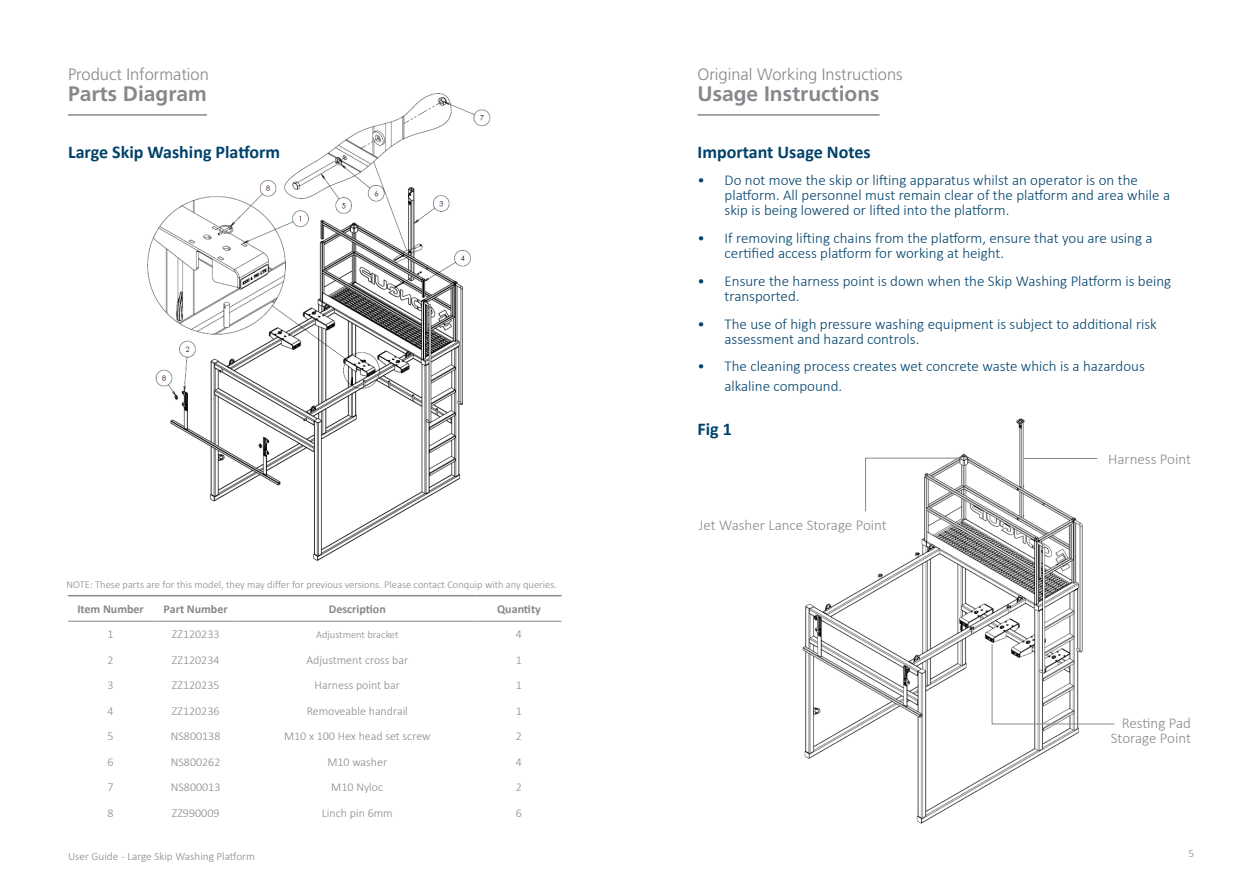
<style>
.page{position:relative;width:1259px;height:893px;background:#fff}
.page>*{position:absolute;margin:0;border:0;box-sizing:border-box;transform-origin:0 0}
.t1{font:700 21px "Frutiger LT Std";color:#86888c}
.t2{font:700 18px "Calibri";color:#00426b}
.t3{font:300 16.5px "Frutiger LT Std";color:#86888c}
.t4{font:300 15px/15px "Calibri";color:#00426b}
.t5{font:300 15px/15px "Calibri";color:#86888c;text-align:right}
.t6{font:300 12px "Calibri";color:#86888c}
.t7{font:700 12px "Calibri";color:#86888c}
.t8{font:300 11.25px "Calibri";color:#86888c}
.t9{font:300 10.5px "Calibri";color:#86888c}
</style>
<div class="page">
<img style="left:147px;top:93px;width:344px;height:468px">
<hr style="left:68px;top:114px;width:139px;height:2px;background:#86888c">
<hr style="left:68px;top:595px;width:85px;height:1px;background:#86888c">
<hr style="left:153px;top:595px;width:85px;height:1px;background:#86888c">
<hr style="left:238px;top:595px;width:238px;height:1px;background:#86888c">
<hr style="left:476px;top:595px;width:85px;height:1px;background:#86888c">
<hr style="left:68px;top:621px;width:85px;height:1px;background:#86888c">
<hr style="left:153px;top:621px;width:85px;height:1px;background:#86888c">
<hr style="left:238px;top:621px;width:238px;height:1px;background:#86888c">
<hr style="left:476px;top:621px;width:85px;height:1px;background:#86888c">
<hr style="left:697px;top:114px;width:182px;height:2px;background:#86888c">
<img style="left:802px;top:418px;width:296px;height:406px">
<hr style="left:1024px;top:458px;width:73px;height:1px;background:#86888c">
<svg style="left:991px;top:643px;width:124px;height:82px"></svg>
<svg style="left:865px;top:457px;width:97px;height:55px"></svg>
<p class="t3" style="left:68px;top:65px;width:142px">Product Information</p>
<h1 class="t1" style="left:68px;top:82px;width:140px">Parts Diagram</h1>
<p class="t2" style="left:68px;top:139px;width:214px">Large Skip Washing Platform</p>
<p class="t9" style="left:67px;top:578px;width:492px">NOTE: These parts are for this model, they may differ for previous versions. Please contact Conquip with any queries.</p>
<p class="t7" style="left:77px;top:600px;width:68px">Item Number</p>
<p class="t7" style="left:164px;top:600px;width:66px">Part Number</p>
<p class="t7" style="left:329px;top:600px;width:58px">Description</p>
<p class="t7" style="left:497px;top:600px;width:45px">Quantity</p>
<p class="t6" style="left:108px;top:627px;width:8px">1</p>
<p class="t6" style="left:172px;top:627px;width:49px">ZZ120233</p>
<p class="t9" style="left:316px;top:627px;width:84px">Adjustment bracket</p>
<p class="t6" style="left:516px;top:627px;width:8px">4</p>
<p class="t6" style="left:108px;top:652px;width:8px">2</p>
<p class="t6" style="left:172px;top:652px;width:49px">ZZ120234</p>
<p class="t6" style="left:306px;top:652px;width:103px">Adjustment cross bar</p>
<p class="t6" style="left:516px;top:652px;width:8px">1</p>
<p class="t6" style="left:108px;top:678px;width:8px">3</p>
<p class="t6" style="left:172px;top:678px;width:49px">ZZ120235</p>
<p class="t6" style="left:315px;top:678px;width:87px">Harness point bar</p>
<p class="t6" style="left:516px;top:678px;width:8px">1</p>
<p class="t6" style="left:108px;top:703px;width:8px">4</p>
<p class="t6" style="left:172px;top:703px;width:49px">ZZ120236</p>
<p class="t6" style="left:307px;top:703px;width:103px">Removeable handrail</p>
<p class="t6" style="left:516px;top:703px;width:8px">1</p>
<p class="t6" style="left:108px;top:729px;width:8px">5</p>
<p class="t6" style="left:171px;top:729px;width:51px">NS800138</p>
<p class="t6" style="left:284px;top:729px;width:148px">M10 x 100 Hex head set screw</p>
<p class="t6" style="left:516px;top:729px;width:8px">2</p>
<p class="t6" style="left:108px;top:754px;width:8px">6</p>
<p class="t6" style="left:171px;top:754px;width:51px">NS800262</p>
<p class="t6" style="left:327px;top:754px;width:61px">M10 washer</p>
<p class="t6" style="left:516px;top:754px;width:8px">4</p>
<p class="t6" style="left:108px;top:780px;width:8px">7</p>
<p class="t6" style="left:171px;top:780px;width:51px">NS800013</p>
<p class="t6" style="left:331px;top:780px;width:53px">M10 Nyloc</p>
<p class="t6" style="left:516px;top:780px;width:8px">2</p>
<p class="t6" style="left:108px;top:805px;width:8px">8</p>
<p class="t6" style="left:172px;top:805px;width:49px">ZZ990009</p>
<p class="t6" style="left:322px;top:805px;width:72px">Linch pin 6mm</p>
<p class="t6" style="left:516px;top:805px;width:8px">6</p>
<p class="t3" style="left:697px;top:65px;width:207px">Original Working Instructions</p>
<h1 class="t1" style="left:697px;top:82px;width:183px">Usage Instructions</h1>
<p class="t2" style="left:697px;top:139px;width:175px">Important Usage Notes</p>
<p class="t4" style="left:724px;top:173px;width:447px;text-indent:-27px">• Do not move the skip or lifting apparatus whilst an operator is on the platform. All personnel must remain clear of the platform and area while a skip is being lowered or lifted into the platform.</p>
<p class="t4" style="left:724px;top:231px;width:429px;text-indent:-27px">• If removing lifting chains from the platform, ensure that you are using a certified access platform for working at height.</p>
<p class="t4" style="left:724px;top:273px;width:448px;text-indent:-27px">• Ensure the harness point is down when the Skip Washing Platform is being transported.</p>
<p class="t4" style="left:724px;top:316px;width:434px;text-indent:-27px">• The use of high pressure washing equipment is subject to additional risk assessment and hazard controls.</p>
<p class="t4" style="left:724px;top:356px;width:422px;line-height:19.8px;text-indent:-27px">• The cleaning process creates wet concrete waste which is a hazardous alkaline compound.</p>
<p class="t2" style="left:697px;top:416px;width:36px">Fig 1</p>
<p class="t5" style="left:1108px;top:451px;width:84px">Harness Point</p>
<p class="t5" style="left:698px;top:518px;width:190px">Jet Washer Lance Storage Point</p>
<p class="t5" style="left:1110px;top:715px;width:82px">Resting Pad<br>Storage Point</p>
<p class="t8" style="left:68px;top:849px;width:188px">User Guide - Large Skip Washing Platform</p>
<p class="t8" style="left:1188px;top:846px;width:7px">5</p>
</div>
